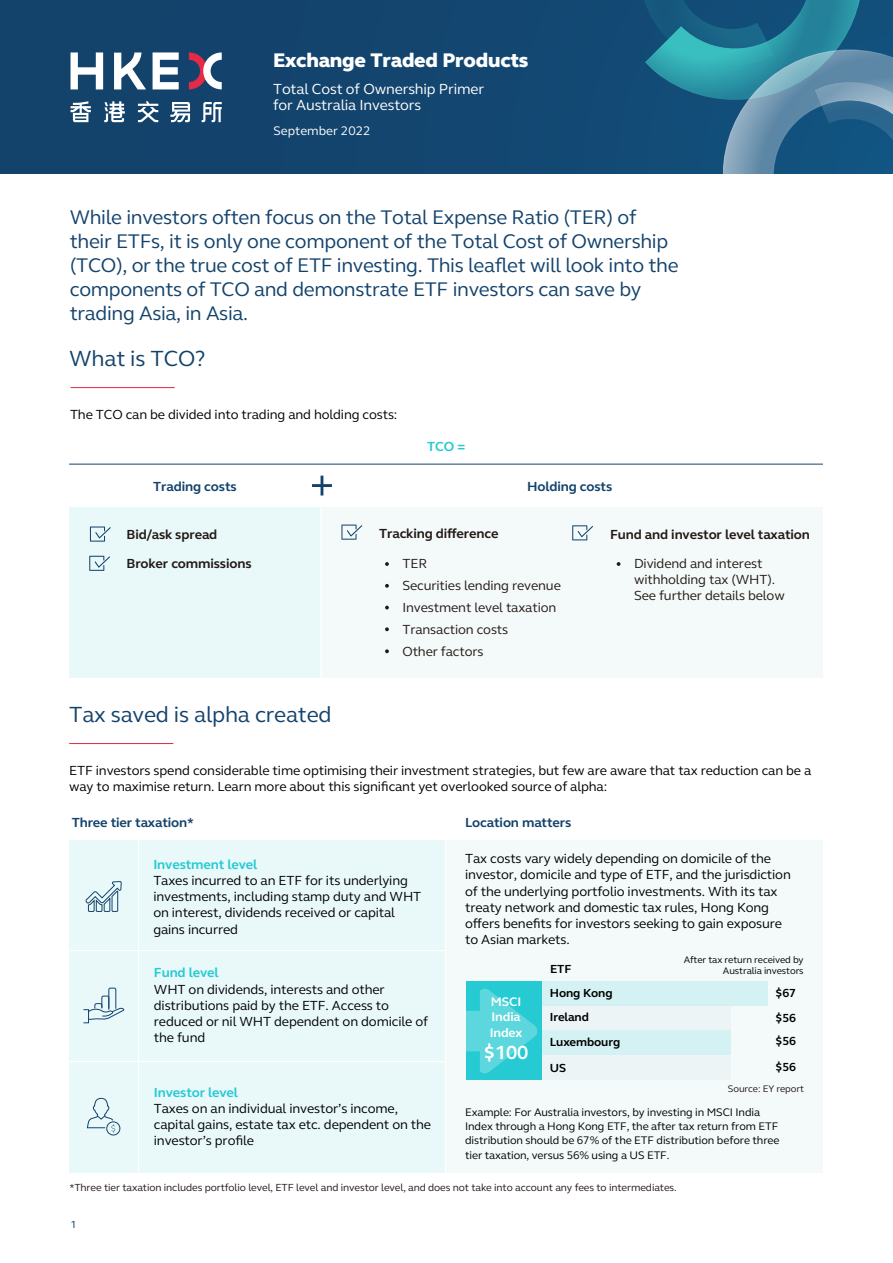
<style>
.page{position:relative;width:893px;height:1263px;background:#fff}
.page>*{position:absolute;margin:0;border:0;box-sizing:border-box;transform-origin:0 0}
.t1{font:22.5px "FS Elliot Pro";letter-spacing:-.01em;color:#13426b}
.t2{font:20.25px/24px "FS Elliot Pro";letter-spacing:-.015em;color:#13426b}
.t3{font:800 20.25px "FS Elliot Pro";letter-spacing:-.01em;color:#fff}
.t4{font:700 19.5px "FS Elliot Pro";color:#fff}
.t5{font:15px/15.8px "FS Elliot Pro";letter-spacing:-.01em;color:#fff}
.t6{font:13.5px/16.2px "FS Elliot Pro";letter-spacing:-.01em;color:#000}
.t7{font:13.5px/21.9px "FS Elliot Pro";letter-spacing:-.01em;color:#231916}
.t8{font:700 13.5px "FS Elliot Pro";letter-spacing:-.01em;color:#231916}
.t9{font:700 13.5px "FS Elliot Pro";letter-spacing:-.01em;color:#13426b}
.t10{font:700 13.5px "FS Elliot Pro";letter-spacing:-.01em;color:#26cad3}
.t11{font:700 12.75px/15.3px "FS Elliot Pro";letter-spacing:-.01em;color:#fff}
.t12{font:12.75px "FS Elliot Pro";color:#fff}
.t13{font:700 12px/23.4px "FS Elliot Pro";letter-spacing:-.01em;color:#000}
.t14{font:11.25px/14.4px "FS Elliot Pro";letter-spacing:-.01em;color:#000}
.t15{font:10.5px "FS Elliot Pro";letter-spacing:-.01em;color:#231916}
.t16{font:10.5px "FS Elliot Pro";color:#08375e}
.t17{font:9.75px/10.5px "FS Elliot Pro";letter-spacing:-.01em;color:#000;text-align:right}
.t18{font:9.75px "FS Elliot Pro";letter-spacing:-.01em;color:#231916}
</style>
<div class="page">
<div style="left:0;top:0;width:893px;height:174px;background:#13446e"></div>
<svg style="left:202px;top:102px;width:20px;height:20px"></svg>
<svg style="left:138px;top:101px;width:20px;height:21px"></svg>
<svg style="left:153px;top:53px;width:26px;height:36px"></svg>
<svg style="left:72px;top:53px;width:31px;height:36px"></svg>
<svg style="left:114px;top:53px;width:32px;height:36px"></svg>
<svg style="left:189px;top:53px;width:33px;height:36px"></svg>
<svg style="left:170px;top:102px;width:20px;height:20px"></svg>
<svg style="left:104px;top:101px;width:21px;height:21px"></svg>
<svg style="left:72px;top:101px;width:19px;height:21px"></svg>
<div style="left:321px;top:507px;width:501px;height:171px;background:#f3faf9"></div>
<svg style="left:312px;top:476px;width:20px;height:19px"></svg>
<div style="left:69px;top:508px;width:252px;height:170px;background:#e9f9fa"></div>
<svg style="left:341px;top:525px;width:21px;height:15px"></svg>
<svg style="left:572px;top:525px;width:21px;height:15px"></svg>
<svg style="left:90px;top:526px;width:21px;height:16px"></svg>
<svg style="left:89px;top:556px;width:21px;height:15px"></svg>
<svg style="left:617px;top:562px;width:3px;height:4px"></svg>
<hr style="left:71px;top:387px;width:104px;height:1px;background:#e62646">
<hr style="left:69px;top:464px;width:754px;height:1px;background:#13426b">
<hr style="left:69px;top:743px;width:104px;height:1px;background:#e62646">
<hr style="left:320px;top:508px;width:2px;height:192px;background:#fff">
<svg style="left:644px;top:0;width:249px;height:174px"></svg>
<div style="left:446px;top:840px;width:377px;height:332px;background:#f3faf9"></div>
<div style="left:69px;top:840px;width:376px;height:332px;background:#e9f9fa"></div>
<div style="left:467px;top:981px;width:75px;height:98px;background:#26cad3"></div>
<svg style="left:467px;top:989px;width:70px;height:84px"></svg>
<div style="left:542px;top:981px;width:225px;height:24px;background:#d4f2f3"></div>
<div style="left:542px;top:1005px;width:188px;height:25px;background:#ecf4f5"></div>
<div style="left:542px;top:1030px;width:188px;height:25px;background:#d4f2f3"></div>
<div style="left:542px;top:1055px;width:188px;height:24px;background:#ecf4f5"></div>
<hr style="left:69px;top:950px;width:376px;height:1px;background:#fff">
<hr style="left:69px;top:1061px;width:376px;height:1px;background:#fff">
<hr style="left:138px;top:840px;width:1px;height:334px;background:#fff">
<svg style="left:85px;top:881px;width:37px;height:31px"></svg>
<svg style="left:86px;top:1097px;width:35px;height:39px"></svg>
<svg style="left:87px;top:987px;width:38px;height:33px"></svg>
<svg style="left:385px;top:562px;width:4px;height:4px"></svg>
<svg style="left:385px;top:584px;width:4px;height:4px"></svg>
<svg style="left:385px;top:606px;width:4px;height:3px"></svg>
<svg style="left:385px;top:627px;width:4px;height:4px"></svg>
<svg style="left:385px;top:649px;width:4px;height:4px"></svg>
<hr style="left:0;top:210px;width:892px;height:1px;background:#00ffe5">
<h2 class="t3" style="left:273px;top:47px;width:257px">Exchange Traded Products</h2>
<p class="t5" style="left:273px;top:80px;width:213px">Total Cost of Ownership Primer for Australia Investors</p>
<p class="t12" style="left:274px;top:122px;width:98px">September 2022</p>
<p class="t2" style="left:70px;top:204px;width:610px">While investors often focus on the Total Expense Ratio (TER) of their ETFs, it is only one component of the Total Cost of Ownership (TCO), or the true cost of ETF investing. This leaflet will look into the components of TCO and demonstrate ETF investors can save by trading Asia, in Asia.</p>
<h1 class="t1" style="left:69px;top:343px;width:138px">What is TCO?</h1>
<p class="t6" style="left:70px;top:406px;width:329px">The TCO can be divided into trading and holding costs:</p>
<p class="t10" style="left:427px;top:437px;width:39px">TCO =</p>
<p class="t9" style="left:153px;top:477px;width:85px">Trading costs</p>
<p class="t9" style="left:527px;top:477px;width:87px">Holding costs</p>
<p class="t8" style="left:127px;top:525px;width:92px">Bid/ask spread</p>
<p class="t8" style="left:379px;top:525px;width:121px">Tracking difference</p>
<p class="t8" style="left:610px;top:525px;width:201px">Fund and investor level taxation</p>
<p class="t8" style="left:127px;top:554px;width:127px">Broker commissions</p>
<p class="t7" style="left:634px;top:555px;width:152px;line-height:16.2px">Dividend and interest withholding tax (WHT).<br>See further details below</p>
<p class="t7" style="left:402px;top:552px;width:160px">TER<br>Securities lending revenue<br>Investment level taxation<br>Transaction costs<br>Other factors</p>
<h1 class="t1" style="left:69px;top:699px;width:264px">Tax saved is alpha created</h1>
<p class="t6" style="left:69px;top:762px;width:744px">ETF investors spend considerable time optimising their investment strategies, but few are aware that tax reduction can be a way to maximise return. Learn more about this significant yet overlooked source of alpha:</p>
<p class="t9" style="left:72px;top:814px;width:124px">Three tier taxation*</p>
<p class="t9" style="left:465px;top:814px;width:108px">Location matters</p>
<p class="t10" style="left:153px;top:855px;width:105px">Investment level</p>
<p class="t6" style="left:153px;top:872px;width:269px">Taxes incurred to an ETF for its underlying investments, including stamp duty and WHT on interest, dividends received or capital gains incurred</p>
<p class="t10" style="left:154px;top:964px;width:66px">Fund level</p>
<p class="t6" style="left:154px;top:980px;width:276px">WHT on dividends, interests and other distributions paid by the ETF. Access to reduced or nil WHT dependent on domicile of the fund</p>
<p class="t10" style="left:154px;top:1083px;width:86px">Investor level</p>
<p class="t6" style="left:154px;top:1100px;width:279px">Taxes on an individual investor’s income, capital gains, estate tax etc. dependent on the investor’s profile</p>
<p class="t6" style="left:465px;top:850px;width:327px">Tax costs vary widely depending on domicile of the investor, domicile and type of ETF, and the jurisdiction of the underlying portfolio investments. With its tax treaty network and domestic tax rules, Hong Kong offers benefits for investors seeking to gain exposure to Asian markets.</p>
<p class="t11" style="left:490px;top:994px;width:34px">MSCI<br>India<br>Index</p>
<h3 class="t4" style="left:484px;top:1040px;width:46px">$100</h3>
<p class="t13" style="left:550px;top:957px;width:23px">ETF</p>
<p class="t17" style="left:684px;top:954px;width:121px">After tax return received by<br>Australia investors</p>
<p class="t13" style="left:550px;top:981px;width:64px">Hong Kong</p>
<p class="t13" style="left:775px;top:981px;width:22px">$67</p>
<p class="t13" style="left:550px;top:1005px;width:41px">Ireland</p>
<p class="t13" style="left:550px;top:1030px;width:72px">Luxembourg</p>
<p class="t13" style="left:550px;top:1056px;width:18px">US</p>
<p class="t13" style="left:775px;top:1006px;width:22px">$56 $56</p>
<p class="t13" style="left:775px;top:1055px;width:22px">$56</p>
<p class="t18" style="left:728px;top:1082px;width:78px">Source: EY report</p>
<p class="t14" style="left:465px;top:1104px;width:316px">Example: For Australia investors, by investing in MSCI India Index through a Hong Kong ETF, the after tax return from ETF distribution should be 67% of the ETF distribution before three tier taxation, versus 56% using a US ETF.</p>
<p class="t15" style="left:69px;top:1180px;width:609px">*Three tier taxation includes portfolio level, ETF level and investor level, and does not take into account any fees to intermediates.</p>
<p class="t16" style="left:71px;top:1217px;width:8px">1</p>
</div>
